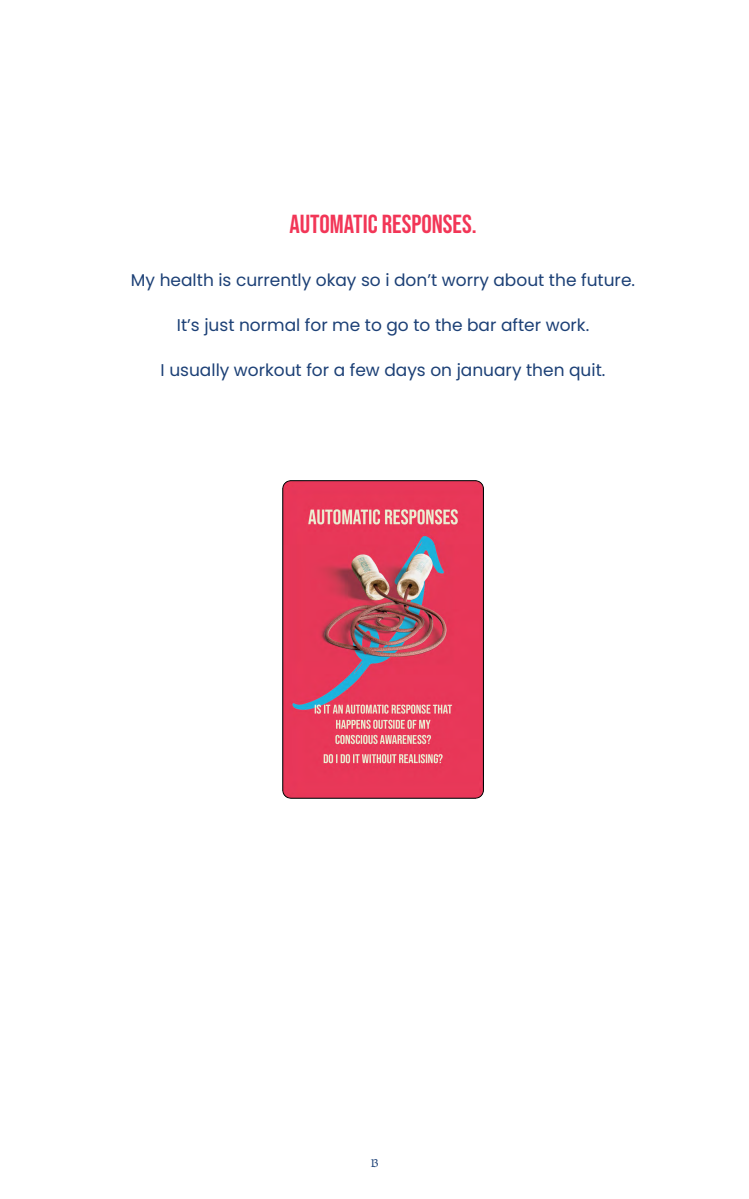
<style>
.page{position:relative;width:749px;height:1199px;background:#fff}
.page>*{position:absolute;margin:0;border:0;box-sizing:border-box;transform-origin:0 0}
.t1{font:26px "Bebas Neue";color:#f23657}
.t2{font:17px "Poppins";color:#1c4076}
.t3{font:12.5px "Minion Pro";color:#1c4076}
</style>
<div class="page">
<img style="left:283px;top:480px;width:200px;height:318px">
<h1 class="t1" style="left:289px;top:210px;width:189px">AUTOMATIC RESPONSES.</h1>
<p class="t2" style="left:131px;top:270px;width:505px">My health is currently okay so i don’t worry about the future.</p>
<p class="t2" style="left:177px;top:315px;width:414px">It’s just normal for me to go to the bar after work.</p>
<p class="t2" style="left:161px;top:360px;width:446px">I usually workout for a few days on january then quit.</p>
<p class="t3" style="left:370px;top:1155px;width:10px">13</p>
</div>
